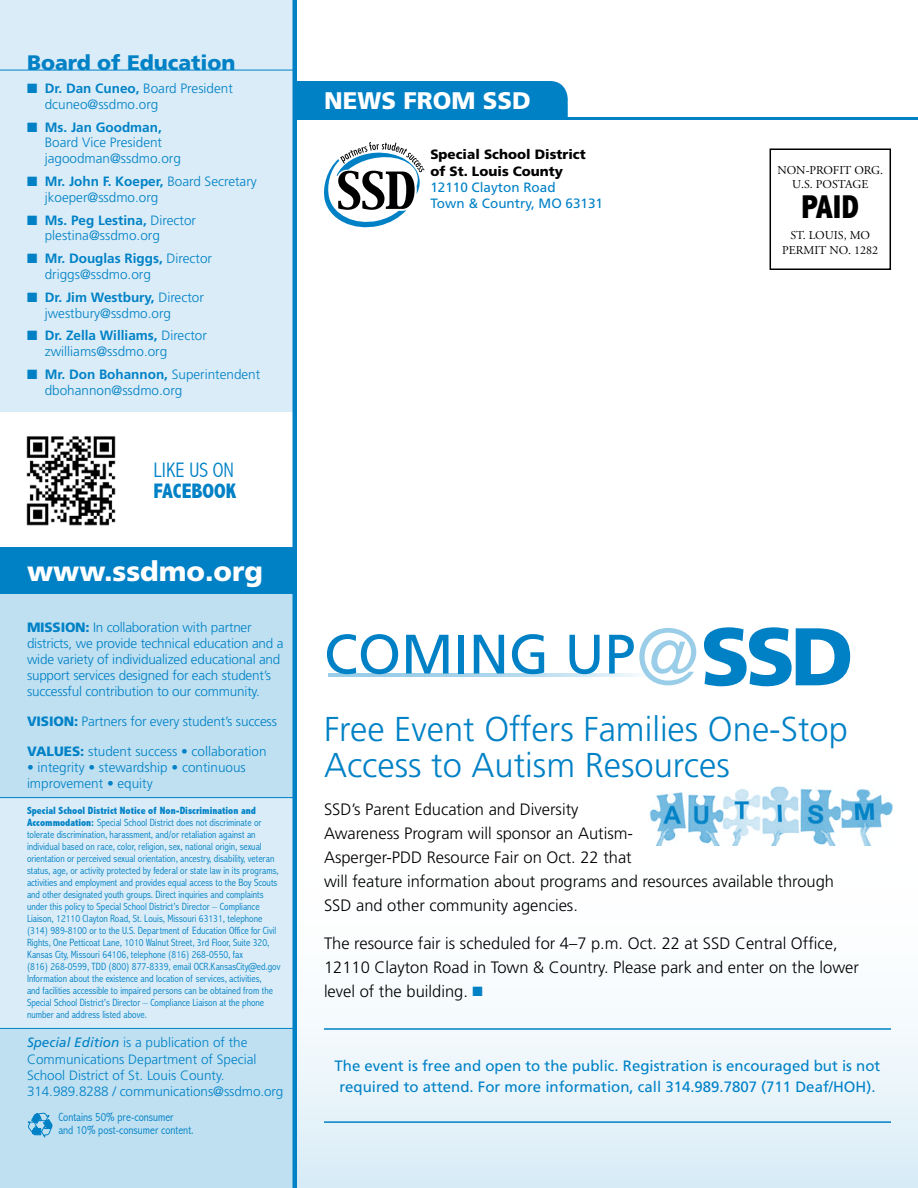
<style>
.page{position:relative;width:918px;height:1188px;background:#fff}
.page>*{position:absolute;margin:0;border:0;box-sizing:border-box;transform-origin:0 0}
.t1{font:55.5px "Frutiger";color:#0081c6}
.t2{font:300 34.5px/36px "Frutiger";color:#0081c6}
.t3{font:800 condensed 33px "Abadi";color:#000}
.t4{font:900 27.75px "Frutiger";color:#fff}
.t5{font:900 24px "Frutiger";color:#fff}
.t6{font:900 21px "Frutiger";color:#0081c6}
.t7{font:300 condensed 21px "Abadi";color:#0081c6}
.t8{font:800 condensed 21px "Abadi";color:#0081c6}
.t9{font:300 16.5px/24px "Frutiger";color:#000}
.t10{font:15px/21px "Frutiger";color:#0081c6;text-align:center}
.t11{font:300 13.5px/15.9px "Frutiger";color:#0081c6}
.t12{font:900 13.5px/16.5px "Frutiger";color:#000}
.t13{font:13.5px/16.5px "Frutiger";color:#0081c6}
.t14{font:300 condensed 12px/13.5px "Abadi";color:#0081c6}
.t15{font:12px/14.4px "Adobe Garamond";color:#000;text-align:center}
.t16{font:300 condensed 10.5px/12px "Abadi";color:#0081c6}
.s1{font-weight:700}
.s2{font-weight:900}
.s3{font-weight:800}
.s4{font-weight:400;font-style:italic}
.s5{font-weight:300;font-size:79.5px;color:#99cde8}
.s6{font-weight:900;font-size:81.6px}
.s7{color:#0081c6}
</style>
<div class="page">
<div style="left:297px;top:809px;width:621px;height:379px;background:linear-gradient(to bottom,#fff,#dfeff8)"></div>
<svg style="left:329px;top:673px;width:310px;height:4px"></svg>
<hr style="left:324px;top:1028px;width:567px;height:2px;background:#0081c6">
<hr style="left:324px;top:1121px;width:567px;height:2px;background:#0081c6">
<img style="left:650px;top:786px;width:244px;height:60px">
<hr style="left:297px;top:117px;width:621px;height:3px;background:#0081c6">
<svg style="left:324px;top:142px;width:100px;height:86px"></svg>
<div style="left:297px;top:81px;width:271px;height:36px;background:#0081c6"></div>
<div style="left:770px;top:148px;width:121px;height:122px;border:2px solid #000"></div>
<div style="left:0;top:0;width:297px;height:1188px;background:#d9ecf7"></div>
<hr style="left:0;top:70px;width:294px;height:1px;background:#0081c6">
<div style="left:0;top:587px;width:297px;height:211px;background:#bfe0f1"></div>
<div style="left:0;top:1029px;width:297px;height:159px;background:#bfe0f1"></div>
<hr style="left:0;top:1028px;width:294px;height:1px;background:#0081c6">
<svg style="left:27px;top:1112px;width:26px;height:26px"></svg>
<hr style="left:0;top:797px;width:294px;height:1px;background:#0081c6">
<div style="left:0;top:413px;width:294px;height:136px;background:#fff"></div>
<div style="left:0;top:547px;width:295px;height:46px;background:#0081c6"></div>
<img style="left:26px;top:436px;width:90px;height:90px">
<div style="left:292px;top:0;width:5px;height:1188px;background:#0081c6"></div>
<h3 class="t6" style="left:27px;top:50px;width:210px">Board of Education</h3>
<p class="t11" style="left:45px;top:80px;width:190px;text-indent:-18px">■ <span class="s1">Dr. Dan Cuneo,</span> Board President dcuneo@ssdmo.org</p>
<p class="t11" style="left:45px;top:119px;width:138px;text-indent:-18px">■ <span class="s1">Ms. Jan Goodman,<br></span>Board Vice President jagoodman@ssdmo.org</p>
<p class="t11" style="left:45px;top:173px;width:214px;text-indent:-18px">■ <span class="s1">Mr. John F. Koeper,</span> Board Secretary jkoeper@ssdmo.org</p>
<p class="t11" style="left:45px;top:212px;width:153px;text-indent:-18px">■ <span class="s1">Ms. Peg Lestina,</span> Director plestina@ssdmo.org</p>
<p class="t11" style="left:45px;top:250px;width:169px;text-indent:-18px">■ <span class="s1">Mr. Douglas Riggs,</span> Director driggs@ssdmo.org</p>
<p class="t11" style="left:45px;top:289px;width:161px;text-indent:-18px">■ <span class="s1">Dr. Jim Westbury,</span> Director jwestbury@ssdmo.org</p>
<p class="t11" style="left:45px;top:328px;width:164px;text-indent:-18px">■ <span class="s1">Dr. Zella Williams,</span> Director zwilliams@ssdmo.org</p>
<p class="t11" style="left:45px;top:366px;width:217px;text-indent:-18px">■ <span class="s1">Mr. Don Bohannon,</span> Superintendent dbohannon@ssdmo.org</p>
<h3 class="t7" style="left:154px;top:457px;width:82px">Like Us on</h3>
<h3 class="t8" style="left:154px;top:478px;width:84px">Facebook</h3>
<h3 class="t4" style="left:27px;top:554px;width:238px">www.ssdmo.org</h3>
<p class="t11" style="left:27px;top:619px;width:258px"><span class="s2">Mission:</span> In collaboration with partner districts, we provide technical education and a wide variety of individualized educational and support services designed for each student’s successful contribution to our community.</p>
<p class="t11" style="left:27px;top:707px;width:251px;line-height:29.7px"><span class="s2">Vision :</span> Partners for every student’s success<br><span class="s2">Values:</span> student success • collaboration</p>
<p class="t11" style="left:27px;top:759px;width:220px">• integrity • stewardship • continuous improvement • equity</p>
<p class="t16" style="left:27px;top:804px;width:255px"><span class="s3">Special School District Notice of Non-Discrimination and Accommodation:</span> Special School District does not discriminate or tolerate discrimination, harassment, and/or retaliation against an individual based on race, color, religion, sex, national origin, sexual orientation or perceived sexual orientation, ancestry, disability, veteran status, age, or activity protected by federal or state law in its programs, activities and employment and provides equal access to the Boy Scouts and other designated youth groups. Direct inquiries and complaints under this policy to Special School District’s Director – Compliance Liaison, 12110 Clayton Road, St. Louis, Missouri 63131, telephone (314) 989-8100 or to the U.S. Department of Education Office for Civil Rights, One Petticoat Lane, 1010 Walnut Street, 3rd Floor, Suite 320, Kansas City, Missouri 64106, telephone (816) 268-0550, fax<br>(816) 268-0599, TDD (800) 877-8339, email OCR.KansasCity@ed.gov Information about the existence and location of services, activities,<br>and facilities accessible to impaired persons can be obtained from the Special School District’s Director – Compliance Liaison at the phone number and address listed above.</p>
<p class="t11" style="left:27px;top:1035px;width:258px"><span class="s4">Special Edition</span> is a publication of the Communications Department of Special School District of St. Louis County.<br>314.989.8288 / communications@ssdmo.org</p>
<p class="t14" style="left:58px;top:1110px;width:137px">Contains 50% pre-consumer<br>and 10% post-consumer content.</p>
<h3 class="t5" style="left:324px;top:86px;width:208px">NEWS FROM SSD</h3>
<p class="t12" style="left:430px;top:146px;width:157px">Special School District of St. Louis County</p>
<p class="t13" style="left:430px;top:179px;width:174px">12110 Clayton Road<br>Town &amp; Country, MO 63131</p>
<p class="t15" style="left:777px;top:163px;width:107px">NON-PROFIT ORG.<br>U.S. POSTAGE</p>
<h3 class="t3" style="left:802px;top:188px;width:59px">PAID</h3>
<p class="t15" style="left:782px;top:229px;width:98px">ST. LOUIS, MO<br>PERMIT NO. 1282</p>
<h1 class="t1" style="left:324px;top:622px;width:531px">Coming up<span class="s5">@</span> <span class="s6">SSD</span></h1>
<h2 class="t2" style="left:324px;top:711px;width:525px">Free Event Offers Families One-Stop<br>Access to Autism Resources</h2>
<h3 class="t9" style="left:324px;top:797px;width:512px">SSD’s Parent Education and Diversity<br>Awareness Program will sponsor an Autism-<br>Asperger-PDD Resource Fair on Oct. 22 that<br>will feature information about programs and resources available through SSD and other community agencies.</h3>
<h3 class="t9" style="left:324px;top:931px;width:536px">The resource fair is scheduled for 4–7 p.m. Oct. 22 at SSD Central Office,<br>12110 Clayton Road in Town &amp; Country. Please park and enter on the lower level of the building. <span class="s7">■</span></h3>
<h3 class="t10" style="left:335px;top:1055px;width:547px">The event is free and open to the public. Registration is encouraged but is not required to attend. For more information, call 314.989.7807 (711 Deaf/HOH).</h3>
</div>
